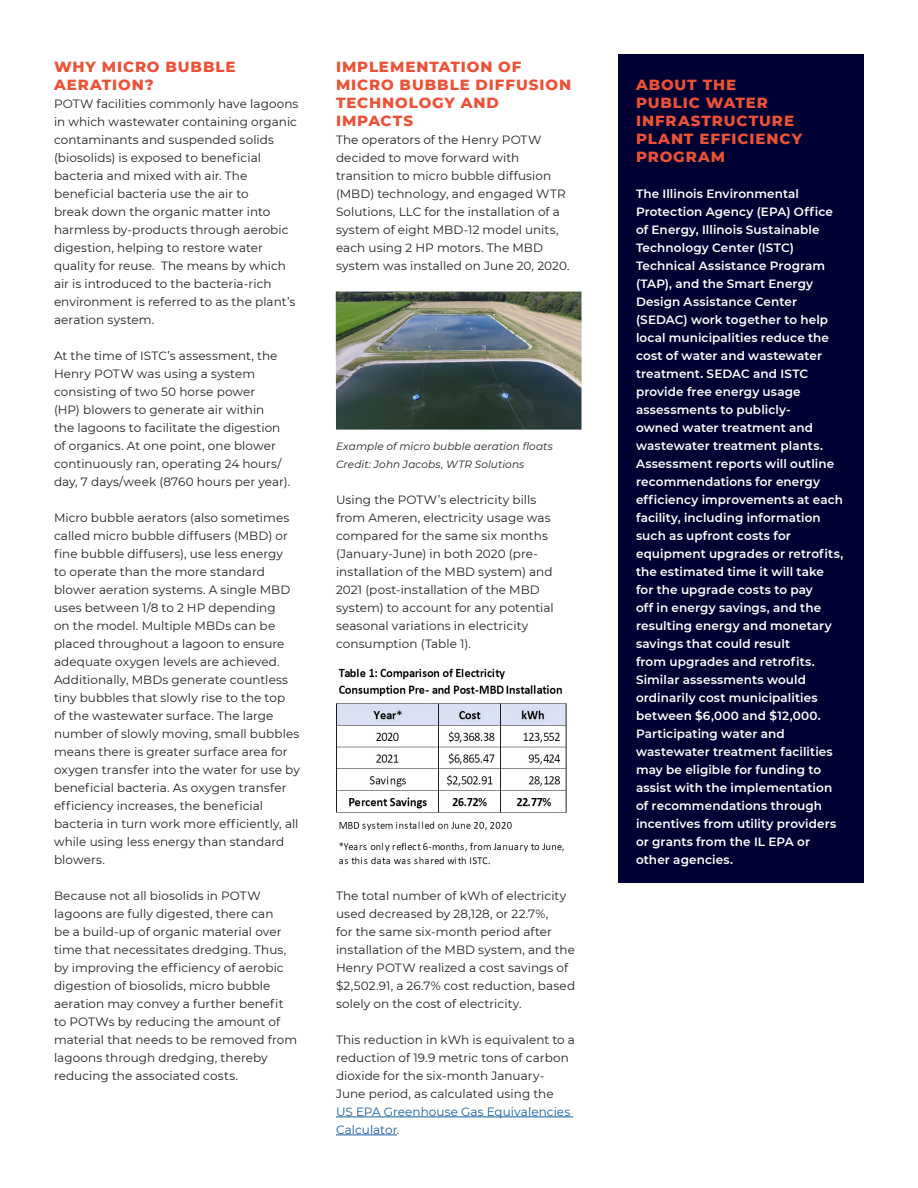
<style>
.page{position:relative;width:918px;height:1188px;background:#fff}
.page>*{position:absolute;margin:0;border:0;box-sizing:border-box;transform-origin:0 0}
.Sidebar-H1{font:800 15px/18px "Montserrat";letter-spacing:.06em;color:#ed5136}
.P1_after_H1{font:12px/18px "Montserrat";letter-spacing:.005em;color:#231f20}
.Sidebar-P1{font:600 12px/18px "Montserrat";letter-spacing:.01em;color:#fff}
.t1{font:italic 10.5px/18px "Montserrat";letter-spacing:.01em;color:#231f20}
.s1{color:#175d9e}
</style>
<div class="page">
<div style="left:618px;top:54px;width:246px;height:828px;background:#000032"></div>
<hr style="left:336px;top:1117px;width:237px;height:1px;background:#175d9e">
<hr style="left:336px;top:1135px;width:61px;height:1px;background:#175d9e">
<img style="left:336px;top:292px;width:245px;height:138px">
<img style="left:336px;top:669px;width:231px;height:196px">
<h1 class="Sidebar-H1" style="left:54px;top:57px;width:183px">WHY MICRO BUBBLE<br>AERATION?</h1>
<p class="P1_after_H1" style="left:54px;top:94px;width:246px">POTW facilities commonly have lagoons in which wastewater containing organic contaminants and suspended solids (biosolids) is exposed to beneficial bacteria and mixed with air. The beneficial bacteria use the air to<br>break down the organic matter into harmless by-products through aerobic digestion, helping to restore water quality for reuse. The means by which air is introduced to the bacteria-rich environment is referred to as the plant’s aeration system.</p>
<p class="P1_after_H1" style="left:54px;top:346px;width:238px">At the time of ISTC’s assessment, the Henry POTW was using a system consisting of two 50 horse power<br>(HP) blowers to generate air within<br>the lagoons to facilitate the digestion of organics. At one point, one blower continuously ran, operating 24 hours/ day, 7 days/week (8760 hours per year).</p>
<p class="P1_after_H1" style="left:54px;top:508px;width:247px">Micro bubble aerators (also sometimes called micro bubble diffusers (MBD) or fine bubble diffusers), use less energy<br>to operate than the more standard blower aeration systems. A single MBD uses between 1/8 to 2 HP depending<br>on the model. Multiple MBDs can be placed throughout a lagoon to ensure adequate oxygen levels are achieved.<br>Additionally, MBDs generate countless tiny bubbles that slowly rise to the top<br>of the wastewater surface. The large number of slowly moving, small bubbles means there is greater surface area for oxygen transfer into the water for use by beneficial bacteria. As oxygen transfer efficiency increases, the beneficial bacteria in turn work more efficiently, all while using less energy than standard blowers.</p>
<p class="P1_after_H1" style="left:54px;top:886px;width:245px">Because not all biosolids in POTW lagoons are fully digested, there can<br>be a build-up of organic material over time that necessitates dredging. Thus, by improving the efficiency of aerobic digestion of biosolids, micro bubble aeration may convey a further benefit to POTWs by reducing the amount of material that needs to be removed from lagoons through dredging, thereby reducing the associated costs.</p>
<h1 class="Sidebar-H1" style="left:336px;top:57px;width:237px">IMPLEMENTATION OF<br>MICRO BUBBLE DIFFUSION<br>TECHNOLOGY AND<br>IMPACTS</h1>
<p class="P1_after_H1" style="left:336px;top:130px;width:235px">The operators of the Henry POTW decided to move forward with transition to micro bubble diffusion (MBD) technology, and engaged WTR Solutions, LLC for the installation of a system of eight MBD-12 model units, each using 2 HP motors. The MBD system was installed on June 20, 2020.</p>
<p class="t1" style="left:336px;top:437px;width:218px">Example of micro bubble aeration floats<br>Credit: John Jacobs, WTR Solutions</p>
<p class="P1_after_H1" style="left:336px;top:490px;width:219px">Using the POTW’s electricity bills from Ameren, electricity usage was compared for the same six months (January-June) in both 2020 (pre&shy;installation of the MBD system) and 2021 (post-installation of the MBD system) to account for any potential seasonal variations in electricity consumption (Table 1).</p>
<p class="P1_after_H1" style="left:336px;top:886px;width:241px">The total number of kWh of electricity used decreased by 28,128, or 22.7%,<br>for the same six-month period after installation of the MBD system, and the Henry POTW realized a cost savings of $2,502.91, a 26.7% cost reduction, based solely on the cost of electricity.</p>
<p class="P1_after_H1" style="left:336px;top:1030px;width:241px">This reduction in kWh is equivalent to a reduction of 19.9 metric tons of carbon dioxide for the six-month January-June period, as calculated using the<br><span class="s1">US EPA Greenhouse Gas Equivalencies Calculator</span>.</p>
<p class="Sidebar-H1" style="left:636px;top:75px;width:168px">ABOUT THE<br>PUBLIC WATER<br>INFRASTRUCTURE<br>PLANT EFFICIENCY<br>PROGRAM</p>
<p class="Sidebar-P1" style="left:636px;top:184px;width:209px">The Illinois Environmental<br>Protection Agency (EPA) Office of Energy, Illinois Sustainable<br>Technology Center (ISTC)<br>Technical Assistance Program (TAP), and the Smart Energy<br>Design Assistance Center (SEDAC) work together to help local municipalities reduce the cost of water and wastewater treatment. SEDAC and ISTC provide free energy usage assessments to publicly-<br>owned water treatment and wastewater treatment plants.<br>Assessment reports will outline recommendations for energy efficiency improvements at each facility, including information such as upfront costs for equipment upgrades or retrofits, the estimated time it will take for the upgrade costs to pay<br>off in energy savings, and the resulting energy and monetary savings that could result<br>from upgrades and retrofits.<br>Similar assessments would ordinarily cost municipalities between $6,000 and $12,000.<br>Participating water and wastewater treatment facilities may be eligible for funding to assist with the implementation of recommendations through incentives from utility providers or grants from the IL EPA or other agencies.</p>
</div>
